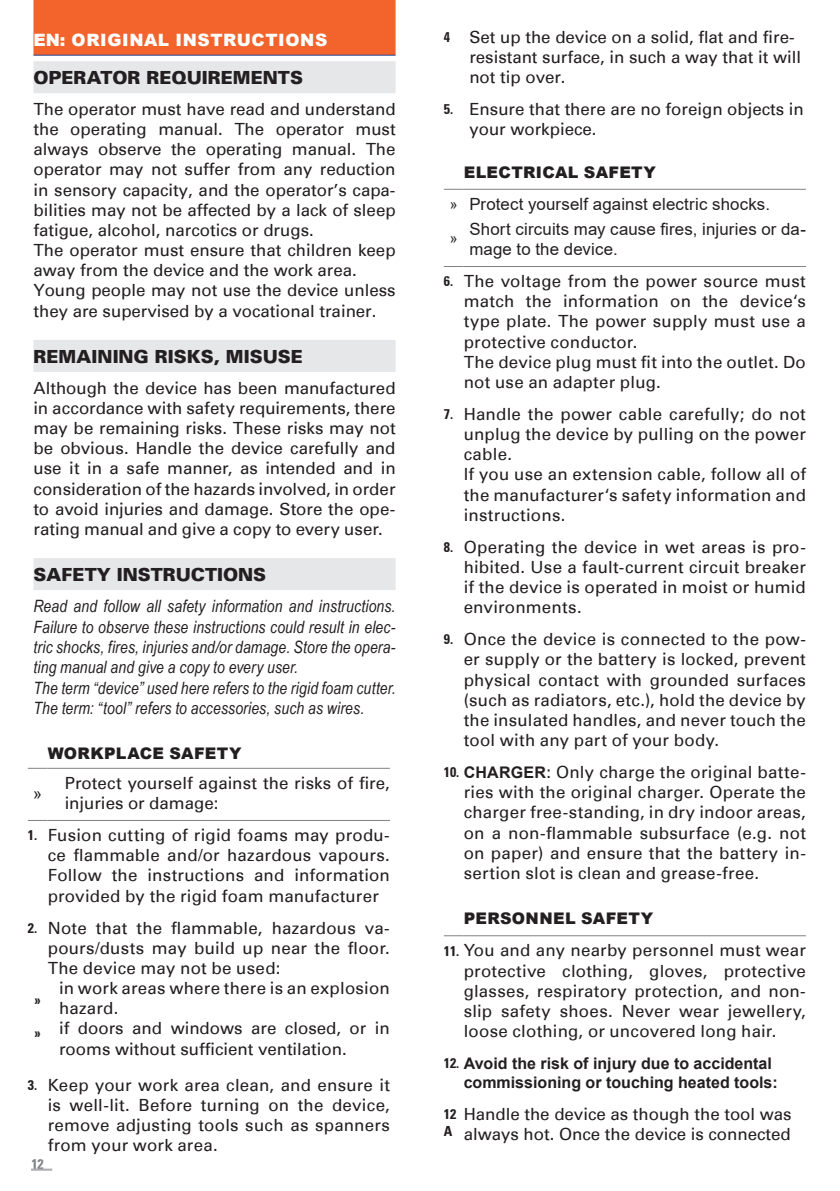
<style>
.page{position:relative;width:840px;height:1191px;background:#fff}
.page>*{position:absolute;margin:0;border:0;box-sizing:border-box;transform-origin:0 0}
.t1{font:900 18px "Univers";color:#231f20}
.t2{font:italic 17px/20.4px "Arial Narrow";letter-spacing:.01em;color:#231f20}
.t3{font:900 17px "Arial";letter-spacing:.035em;color:#fff}
.t4{font:16.8px/20.2px "Univers";letter-spacing:.005em;color:#231f20}
.t5{font:16.8px/25px "Arial";letter-spacing:.01em;color:#231f20}
.t6{font:700 16px/19.2px "Arial";color:#231f20}
.t7{font:900 16px "Arial";letter-spacing:.025em;color:#231f20}
.t8{font:16px "Arial";color:#231f20}
.t9{font:700 condensed 14px/16.8px "Univers 67";color:#231f20}
.t10{font:700 condensed 14px "Univers 67";color:#808285}
.t11{font:14px "Arial";color:#231f20}
.s1{font-family:"Univers 67";font-weight:700;font-stretch:condensed;font-size:14px}
.s2{font-family:"Arial";font-weight:700;font-size:16px}
.s3{font-size:16.6px}
.s4{font-family:"Univers 67";font-stretch:condensed;font-size:14px}
</style>
<div class="page">
<svg style="left:31px;top:1169px;width:21px;height:1px"></svg>
<svg style="left:443px;top:935px;width:20px;height:1px"></svg>
<hr style="left:463px;top:935px;width:342px;height:1px;background:#808285">
<svg style="left:443px;top:189px;width:20px;height:1px"></svg>
<hr style="left:463px;top:189px;width:342px;height:1px;background:#808285">
<svg style="left:443px;top:266px;width:20px;height:1px"></svg>
<hr style="left:463px;top:266px;width:342px;height:1px;background:#808285">
<svg style="left:33px;top:61px;width:362px;height:529px"></svg>
<div style="left:33px;top:0;width:362px;height:56px;background:#f2642c"></div>
<hr style="left:58px;top:55px;width:337px;height:1px;background:#253f8e">
<svg style="left:28px;top:768px;width:20px;height:1px"></svg>
<hr style="left:48px;top:768px;width:341px;height:1px;background:#808285">
<svg style="left:28px;top:820px;width:20px;height:1px"></svg>
<hr style="left:48px;top:820px;width:341px;height:1px;background:#808285">
<p class="t3" style="left:33px;top:28px;width:79px">EN: ORIGINAL</p>
<p class="t3" style="left:175px;top:28px;width:13px">INST</p>
<p class="t3" style="left:223px;top:28px;width:42px">RUCTIONS</p>
<p class="t1" style="left:33px;top:66px;width:271px">OPERATOR REQUIREMENTS</p>
<p class="t4" style="left:33px;top:99px;width:363px">The operator must have read and understand the operating manual. The operator must always observe the operating manual. The operator may not suffer from any reduction in sensory capacity, and the operator’s capa&shy;bilities may not be affected by a lack of sleep fatigue, alcohol, narcotics or drugs.<br>The operator must ensure that children keep away from the device and the work area.<br>Young people may not use the device unless they are supervised by a vocational trainer.</p>
<p class="t1" style="left:33px;top:344px;width:271px">REMAINING RISKS, MISUSE</p>
<p class="t4" style="left:33px;top:378px;width:363px;text-align:justify">Although the device has been manufactured in accordance with safety requirements, there may be remaining risks. These risks may not be obvious. Handle the device carefully and use it in a safe manner, as intended and in consideration of the hazards involved, in order to avoid injuries and damage. Store the ope&shy;rating manual and give a copy to every user.</p>
<p class="t1" style="left:33px;top:563px;width:97px">SAFETY INSTRU</p>
<p class="t1" style="left:191px;top:563px;width:28px">CTIONS</p>
<p class="t2" style="left:33px;top:595px;width:363px">Read and follow all safety information and instructions.<br>Failure to observe these instructions could result in elec&shy;tric shocks, fires, injuries and/or damage. Store the opera&shy;ting manual and give a copy to every user.<br>The term “device” used here refers to the rigid foam cutter.<br>The term: “tool” refers to accessories, such as wires.</p>
<p class="t7" style="left:48px;top:742px;width:195px">WORKPLACE SAFETY</p>
<p class="t8" style="left:33px;top:782px;width:10px">»</p>
<p class="t4" style="left:65px;top:773px;width:326px">Protect yourself against the risks of fire, injuries or damage:</p>
<p class="t4" style="left:48px;top:825px;width:343px;text-align:justify;text-indent:-20px"><span class="s1">1.</span> Fusion cutting of rigid foams may produ&shy;ce flammable and/or hazardous vapours.<br>Follow the instructions and information provided by the rigid foam manufacturer</p>
<p class="t9" style="left:28px;top:919px;width:11px">2.</p>
<p class="t4" style="left:48px;top:917px;width:343px;text-align:justify">Note that the flammable, hazardous va&shy;pours/dusts may build up near the floor.<br>The device may not be used:</p>
<p class="t4" style="left:59px;top:978px;width:332px">in work areas where there is an explosion hazard.<br>if doors and windows are closed, or in rooms without sufficient ventilation.</p>
<p class="t4" style="left:48px;top:1074px;width:343px;text-align:justify;text-indent:-20px"><span class="s1">3.</span> Keep your work area clean, and ensure it is well-lit. Before turning on the device, remove adjusting tools such as spanners from your work area.</p>
<p class="t9" style="left:35px;top:991px;width:8px">»</p>
<p class="t9" style="left:35px;top:1024px;width:8px">»</p>
<p class="t10" style="left:31px;top:1155px;width:14px">12</p>
<p class="t4" style="left:469px;top:27px;width:333px;text-indent:-26px"><span class="s1">4</span> Set up the device on a solid, flat and fire&shy;resistant surface, in such a way that it will not tip over.</p>
<p class="t4" style="left:469px;top:99px;width:336px;text-indent:-26px"><span class="s1">5.</span> Ensure that there are no foreign objects in your workpiece.</p>
<p class="t7" style="left:463px;top:161px;width:194px">ELECTRICAL SAFETY</p>
<p class="t11" style="left:449px;top:194px;width:9px">»</p>
<p class="t11" style="left:449px;top:228px;width:9px">»</p>
<p class="t5" style="left:469px;top:191px;width:338px">Protect yourself against electric shocks.<br>Short circuits may cause fires, injuries or da-</p>
<p class="t5" style="left:469px;top:237px;width:150px">mage to the device.</p>
<p class="t4" style="left:463px;top:271px;width:343px;text-indent:-20px"><span class="s1">6.</span> The voltage from the power source must match the information on the device‘s type plate. The power supply must use a protective conductor.<br>The device plug must fit into the outlet. Do not use an adapter plug.</p>
<p class="t4" style="left:463px;top:404px;width:343px;text-indent:-20px"><span class="s1">7.</span> Handle the power cable carefully; do not unplug the device by pulling on the power cable.<br>If you use an extension cable, follow all of the manufacturer‘s safety information and instructions.</p>
<p class="t4" style="left:463px;top:537px;width:343px;text-align:justify;text-indent:-20px"><span class="s1">8.</span> Operating the device in wet areas is pro&shy;hibited. Use a fault-current circuit breaker if the device is operated in moist or humid environments.</p>
<p class="t4" style="left:463px;top:629px;width:343px;text-align:justify;text-indent:-20px"><span class="s1">9.</span> Once the device is connected to the pow&shy;er supply or the battery is locked, prevent physical contact with grounded surfaces (such as radiators, etc.), hold the device by the insulated handles, and never touch the tool with any part of your body.</p>
<p class="t4" style="left:463px;top:762px;width:343px;text-align:justify;text-indent:-20px"><span class="s1">10.</span> <span class="s2">Charger</span><span class="s3">:</span> Only charge the original batte&shy;ries with the original charger. Operate the charger free-standing, in dry indoor areas, on a non-flammable subsurface (e.g. not on paper) and ensure that the battery in&shy;sertion slot is clean and grease-free.</p>
<p class="t7" style="left:463px;top:907px;width:191px">PERSONNEL SAFETY</p>
<p class="t4" style="left:463px;top:940px;width:343px;text-align:justify;text-indent:-20px"><span class="s1">11.</span> You and any nearby personnel must wear protective clothing, gloves, protective glasses, respiratory protection, and non&shy;slip safety shoes. Never wear jewellery, loose clothing, or uncovered long hair.</p>
<p class="t6" style="left:463px;top:1053px;width:315px;text-indent:-20px"><span class="s4">12.</span> Avoid the risk of injury due to accidental commissioning or touching heated tools:</p>
<p class="t9" style="left:443px;top:1105px;width:14px">12<br>A</p>
<p class="t4" style="left:463px;top:1104px;width:329px">Handle the device as though the tool was always hot. Once the device is connected</p>
</div>
